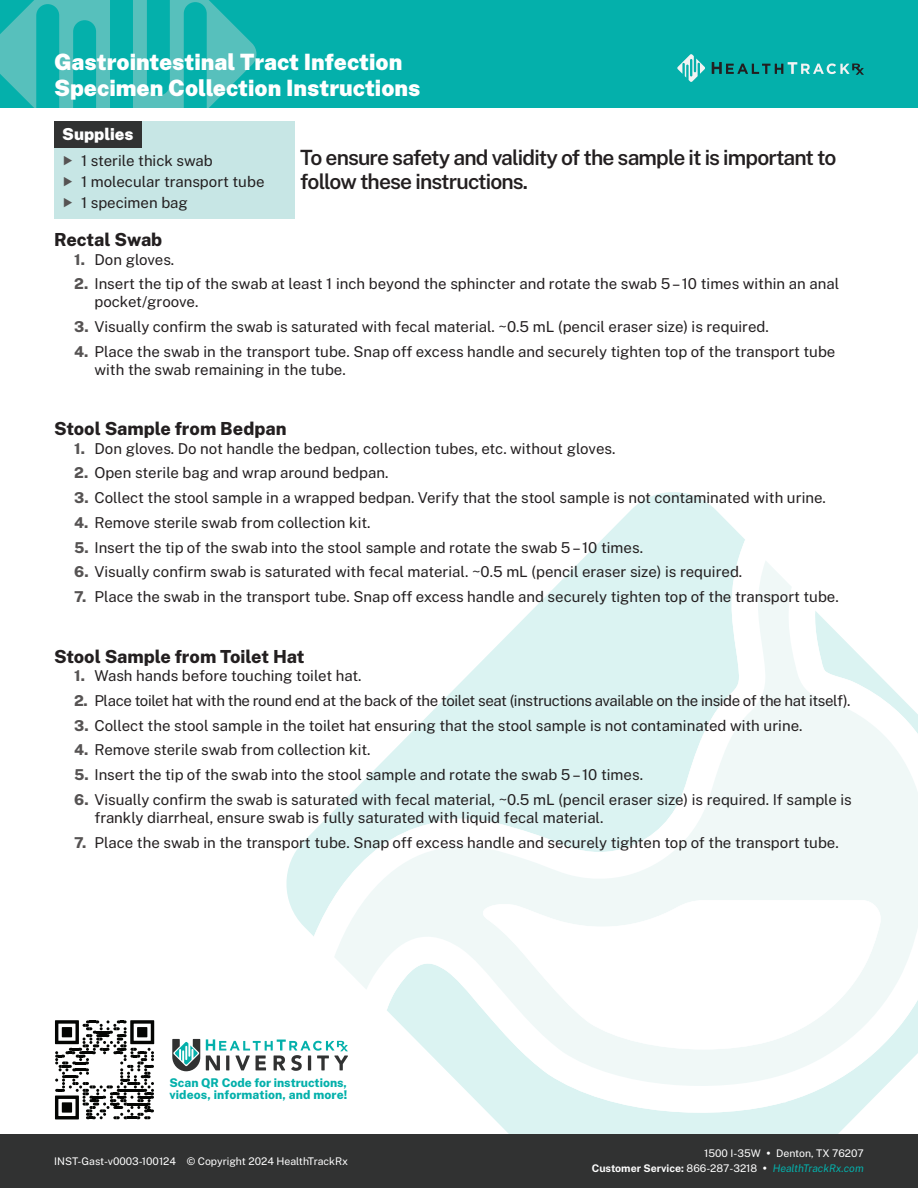
<style>
.page{position:relative;width:918px;height:1188px;background:#fff}
.page>*{position:absolute;margin:0;border:0;box-sizing:border-box;transform-origin:0 0}
.t1{font:900 22.5px/25.5px "Public Sans";color:#fff}
.t2{font:600 21px/24px "Public Sans";letter-spacing:-.04em;color:#231f20}
.t3{font:800 18px "Public Sans";color:#231f20}
.t4{font:900 16.5px "Public Sans";color:#fff}
.t5{font:15px/18px "Public Sans";color:#231f20}
.t6{font:15px "Public Sans";letter-spacing:-.025em;color:#231f20}
.t7{font:800 12px/12px "Public Sans";letter-spacing:.005em;color:#04b0ab}
.t8{font:10.5px/15px "Public Sans";color:#fff;text-align:right}
.s1{font-weight:800;color:#565353}
.s2{font-weight:700}
.s3{font-style:italic;color:#04b0ab}
</style>
<div class="page">
<svg style="left:286px;top:492px;width:459px;height:444px"></svg>
<div style="left:496px;top:1121px;width:355px;height:13px;background:#dbf3f2"></div>
<svg style="left:469px;top:1093px;width:409px;height:28px;fill:#dbf3f2"></svg>
<svg style="left:314px;top:540px;width:431px;height:396px"></svg>
<svg style="left:334px;top:560px;width:584px;height:533px"></svg>
<svg style="left:471px;top:900px;width:412px;height:149px"></svg>
<svg style="left:55px;top:1020px;width:99px;height:99px"></svg>
<img style="left:91px;top:1056px;width:27px;height:28px">
<svg style="left:172px;top:1039px;width:28px;height:33px"></svg>
<svg style="left:206px;top:1039px;width:142px;height:32px"></svg>
<div style="left:0;top:0;width:918px;height:108px;background:#04b0ab"></div>
<svg style="left:0;top:0;width:257px;height:108px"></svg>
<div style="left:0;top:1134px;width:918px;height:54px;background:#313232"></div>
<svg style="left:677px;top:54px;width:28px;height:28px"></svg>
<svg style="left:712px;top:62px;width:152px;height:13px"></svg>
<div style="left:54px;top:121px;width:241px;height:97px;background:#c7e6e5"></div>
<div style="left:54px;top:121px;width:88px;height:27px;background:#313232"></div>
<h1 class="t1" style="left:54px;top:49px;width:368px">Gastrointestinal Tract Infection<br>Specimen Collection Instructions</h1>
<p class="t4" style="left:62px;top:123px;width:73px">Supplies</p>
<p class="t5" style="left:81px;top:149px;width:185px;line-height:21.5px">1 sterile thick swab<br>1 molecular transport tube<br>1 specimen bag</p>
<h2 class="t2" style="left:300px;top:145px;width:538px">To ensure safety and validity of the sample it is important to follow these instructions.</h2>
<p class="t3" style="left:54px;top:228px;width:110px">Rectal Swab</p>
<p class="t5" style="left:74px;top:250px;width:102px"><span class="s1">1.</span> Don gloves.</p>
<p class="t5" style="left:94px;top:274px;width:746px;text-indent:-20px"><span class="s1">2.</span> Insert the tip of the swab at least 1 inch beyond the sphincter and rotate the swab 5 – 10 times within an anal pocket/groove.</p>
<p class="t5" style="left:74px;top:317px;width:696px"><span class="s1">3.</span> Visually confirm the swab is saturated with fecal material. ~0.5 mL (pencil eraser size) is required.</p>
<p class="t5" style="left:94px;top:342px;width:742px;text-indent:-20px"><span class="s1">4.</span> Place the swab in the transport tube. Snap off excess handle and securely tighten top of the transport tube with the swab remaining in the tube.</p>
<p class="t3" style="left:54px;top:417px;width:234px">Stool Sample from Bedpan</p>
<p class="t5" style="left:74px;top:439px;width:543px"><span class="s1">1.</span> Don gloves. Do not handle the bedpan, collection tubes, etc. without gloves.</p>
<p class="t5" style="left:74px;top:463px;width:316px"><span class="s1">2.</span> Open sterile bag and wrap around bedpan.</p>
<p class="t5" style="left:74px;top:488px;width:753px"><span class="s1">3.</span> Collect the stool sample in a wrapped bedpan. Verify that the stool sample is not contaminated with urine.</p>
<p class="t5" style="left:74px;top:513px;width:298px"><span class="s1">4.</span> Remove sterile swab from collection kit.</p>
<p class="t5" style="left:74px;top:538px;width:570px"><span class="s1">5.</span> Insert the tip of the swab into the stool sample and rotate the swab 5 – 10 times.</p>
<p class="t5" style="left:74px;top:562px;width:670px"><span class="s1">6.</span> Visually confirm swab is saturated with fecal material. ~0.5 mL (pencil eraser size) is required.</p>
<p class="t5" style="left:74px;top:587px;width:766px"><span class="s1">7.</span> Place the swab in the transport tube. Snap off excess handle and securely tighten top of the transport tube.</p>
<p class="t3" style="left:54px;top:644px;width:252px">Stool Sample from Toilet Hat</p>
<p class="t5" style="left:74px;top:666px;width:289px"><span class="s1">1.</span> Wash hands before touching toilet hat.</p>
<p class="t6" style="left:74px;top:691px;width:778px"><span class="s1">2.</span> Place toilet hat with the round end at the back of the toilet seat (instructions available on the inside of the hat itself).</p>
<p class="t5" style="left:74px;top:716px;width:730px"><span class="s1">3.</span> Collect the stool sample in the toilet hat ensuring that the stool sample is not contaminated with urine.</p>
<p class="t5" style="left:74px;top:741px;width:298px"><span class="s1">4.</span> Remove sterile swab from collection kit.</p>
<p class="t5" style="left:74px;top:765px;width:570px"><span class="s1">5.</span> Insert the tip of the swab into the stool sample and rotate the swab 5 – 10 times.</p>
<p class="t5" style="left:94px;top:790px;width:759px;text-indent:-20px"><span class="s1">6.</span> Visually confirm the swab is saturated with fecal material, ~0.5 mL (pencil eraser size) is required. If sample is frankly diarrheal, ensure swab is fully saturated with liquid fecal material.</p>
<p class="t5" style="left:74px;top:833px;width:766px"><span class="s1">7.</span> Place the swab in the transport tube. Snap off excess handle and securely tighten top of the transport tube.</p>
<p class="t7" style="left:169px;top:1076px;width:179px">Scan QR Code for instructions, videos, information, and more!</p>
<p class="t8" style="left:54px;top:1153px;width:295px">INST-Gast-v0003-100124 © Copyright 2024 HealthTrackRx</p>
<p class="t8" style="left:592px;top:1146px;width:273px">1500 I-35W • Denton, TX 76207<br><span class="s2">Customer Service:</span> 866-287-3218 • <span class="s3">HealthTrackRx.com</span></p>
</div>
